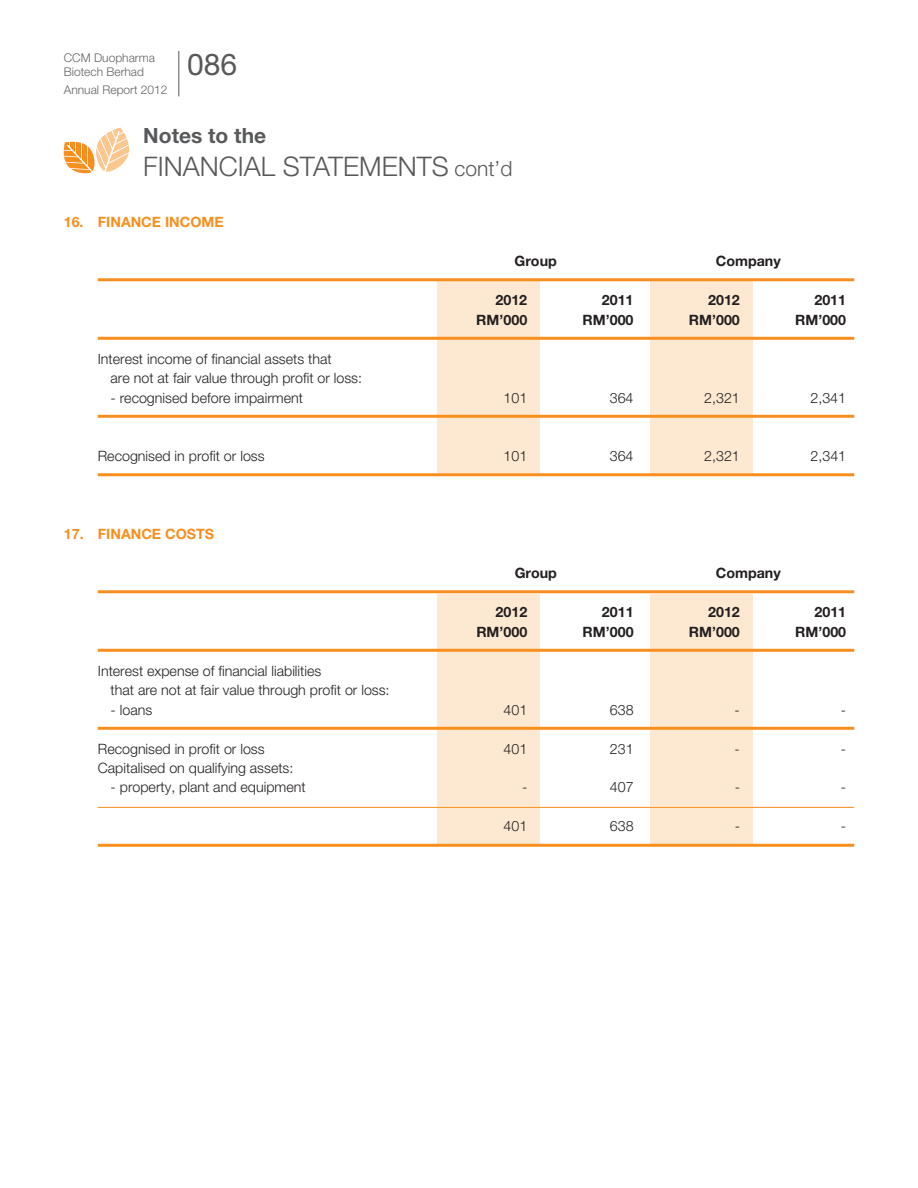
<style>
.page{position:relative;width:918px;height:1188px;background:#fff}
.page>*{position:absolute;margin:0;border:0;box-sizing:border-box;transform-origin:0 0}
.t1{font:30px "Helvetica Neue LT Std";color:#58595b}
.t2{font:300 27px "Helvetica Neue LT Std";color:#58595b}
.t3{font:700 21px "Helvetica Neue LT Std";color:#58595b}
.t4{font:300 14.25px/19.5px "Helvetica Neue LT Std";color:#231f20}
.t5{font:700 14.25px "Helvetica Neue LT Std";color:#231f20}
.t6{font:700 14.25px "Helvetica Neue LT Std";color:#f78f1e}
.t7{font:300 12px/14.4px "Helvetica Neue LT Std";color:#636467}
.s1{font-size:21px}
</style>
<div class="page">
<div style="left:651px;top:280px;width:102px;height:196px;background:#fde9d2"></div>
<div style="left:438px;top:280px;width:102px;height:196px;background:#fde9d2"></div>
<div style="left:651px;top:594px;width:102px;height:249px;background:#fde9d2"></div>
<div style="left:438px;top:594px;width:102px;height:249px;background:#fde9d2"></div>
<hr style="left:98px;top:278px;width:756px;height:3px;background:#f78f1e">
<hr style="left:98px;top:337px;width:756px;height:3px;background:#f78f1e">
<hr style="left:98px;top:415px;width:756px;height:3px;background:#f78f1e">
<hr style="left:98px;top:473px;width:756px;height:3px;background:#f78f1e">
<hr style="left:98px;top:590px;width:756px;height:3px;background:#f78f1e">
<hr style="left:98px;top:649px;width:756px;height:3px;background:#f78f1e">
<hr style="left:98px;top:727px;width:756px;height:3px;background:#f78f1e">
<hr style="left:98px;top:807px;width:756px;height:1px;background:#f78f1e">
<hr style="left:98px;top:844px;width:756px;height:3px;background:#f78f1e">
<svg style="left:64px;top:128px;width:65px;height:46px"></svg>
<hr style="left:179px;top:51px;width:1px;height:45px;background:#58595b">
<p class="t7" style="left:64px;top:50px;width:93px">CCM Duopharma<br>Biotech Berhad</p>
<p class="t7" style="left:64px;top:82px;width:105px">Annual Report 2012</p>
<h1 class="t1" style="left:187px;top:46px;width:52px">086</h1>
<h3 class="t3" style="left:143px;top:122px;width:124px">Notes to the</h3>
<h2 class="t2" style="left:143px;top:149px;width:371px">FINANCIAL STATEMENTS <span class="s1">cont’d</span></h2>
<p class="t6" style="left:64px;top:213px;width:161px">16. Finance income</p>
<p class="t5" style="left:515px;top:252px;width:44px">Group</p>
<p class="t5" style="left:716px;top:252px;width:67px">Company</p>
<p class="t5" style="left:496px;top:291px;width:33px">2012</p>
<p class="t5" style="left:602px;top:291px;width:33px">2011</p>
<p class="t5" style="left:708px;top:291px;width:33px">2012</p>
<p class="t5" style="left:814px;top:291px;width:33px">2011</p>
<p class="t5" style="left:487px;top:311px;width:75px">M’000 R</p>
<p class="t5" style="left:593px;top:311px;width:75px">M’000 R</p>
<p class="t5" style="left:699px;top:311px;width:75px">M’000 R</p>
<p class="t5" style="left:806px;top:311px;width:42px">M’000</p>
<p class="t4" style="left:64px;top:348px;width:20px">I</p>
<p class="t4" style="left:111px;top:348px;width:253px;text-indent:-10px">nterest income of financial assets that<br>are not at fair value through profit or loss:</p>
<p class="t4" style="left:111px;top:387px;width:194px">- recognised before impairment</p>
<p class="t4" style="left:503px;top:387px;width:25px">101</p>
<p class="t4" style="left:610px;top:387px;width:25px">364</p>
<p class="t4" style="left:704px;top:387px;width:37px">2,321</p>
<p class="t4" style="left:811px;top:387px;width:37px">2,341</p>
<p class="t4" style="left:64px;top:446px;width:23px">R</p>
<p class="t4" style="left:107px;top:446px;width:159px">ecognised in profit or loss</p>
<p class="t4" style="left:504px;top:446px;width:25px">101</p>
<p class="t4" style="left:610px;top:446px;width:25px">364</p>
<p class="t4" style="left:704px;top:446px;width:37px">2,321</p>
<p class="t4" style="left:811px;top:446px;width:37px">2,341</p>
<p class="t6" style="left:64px;top:525px;width:152px">17. Finance costs</p>
<p class="t5" style="left:515px;top:564px;width:44px">Group</p>
<p class="t5" style="left:716px;top:564px;width:67px">Company</p>
<p class="t5" style="left:496px;top:603px;width:33px">2012</p>
<p class="t5" style="left:602px;top:603px;width:33px">2011</p>
<p class="t5" style="left:708px;top:603px;width:33px">2012</p>
<p class="t5" style="left:815px;top:603px;width:33px">2011</p>
<p class="t5" style="left:487px;top:623px;width:75px">M’000 R</p>
<p class="t5" style="left:593px;top:623px;width:75px">M’000 R</p>
<p class="t5" style="left:699px;top:623px;width:75px">M’000 R</p>
<p class="t5" style="left:806px;top:623px;width:42px">M’000</p>
<p class="t4" style="left:64px;top:660px;width:20px">I</p>
<p class="t4" style="left:111px;top:660px;width:281px;text-indent:-10px">nterest expense of financial liabilities<br>that are not at fair value through profit or loss:</p>
<p class="t4" style="left:111px;top:699px;width:43px">- loans</p>
<p class="t4" style="left:504px;top:699px;width:25px">401</p>
<p class="t4" style="left:610px;top:699px;width:25px">638</p>
<p class="t4" style="left:735px;top:699px;width:7px">-</p>
<p class="t4" style="left:841px;top:699px;width:7px">-</p>
<p class="t4" style="left:64px;top:738px;width:23px">R</p>
<p class="t4" style="left:107px;top:738px;width:159px">ecognised in profit or loss</p>
<p class="t4" style="left:504px;top:738px;width:25px">401</p>
<p class="t4" style="left:610px;top:738px;width:25px">231</p>
<p class="t4" style="left:735px;top:738px;width:7px">-</p>
<p class="t4" style="left:841px;top:738px;width:7px">-</p>
<p class="t4" style="left:64px;top:758px;width:23px">C</p>
<p class="t4" style="left:108px;top:758px;width:187px">apitalised on qualifying assets:</p>
<p class="t4" style="left:111px;top:777px;width:197px">- property, plant and equipment</p>
<p class="t4" style="left:522px;top:777px;width:7px">-</p>
<p class="t4" style="left:610px;top:777px;width:25px">407</p>
<p class="t4" style="left:735px;top:777px;width:7px">-</p>
<p class="t4" style="left:841px;top:777px;width:7px">-</p>
<p class="t4" style="left:504px;top:816px;width:25px">401</p>
<p class="t4" style="left:610px;top:816px;width:25px">638</p>
<p class="t4" style="left:735px;top:816px;width:7px">-</p>
<p class="t4" style="left:841px;top:816px;width:7px">-</p>
</div>
